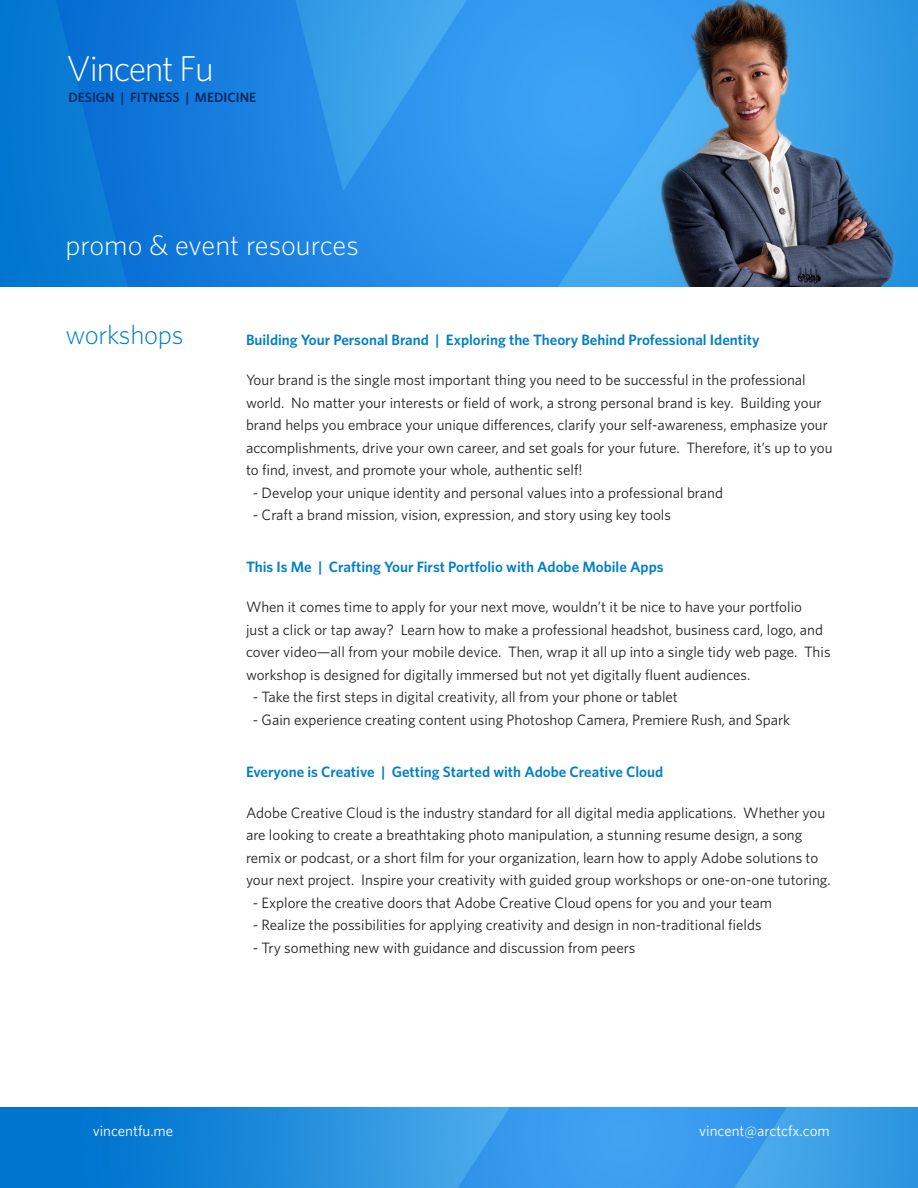
<style>
.page{position:relative;width:918px;height:1188px;background:#fff}
.page>*{position:absolute;margin:0;border:0;box-sizing:border-box;transform-origin:0 0}
.t1{font:300 36px "Whitney";letter-spacing:-.04em;color:#fff}
.t2{font:300 28.5px "Whitney";color:#fff}
.t3{font:300 27px "Whitney";letter-spacing:-.01em;color:#007fc6}
.t4{font:15px/22.5px "Whitney";color:#231f20}
.t5{font:600 15px "Whitney";color:#007fc6}
.t6{font:15px "Whitney";color:#fff}
.t7{font:600 13.5px "Whitney";color:#002861}
</style>
<div class="page">
<img style="left:0;top:0;width:918px;height:286px">
<img style="left:0;top:1108px;width:918px;height:80px">
<p class="t1" style="left:67px;top:48px;width:149px">Vincent Fu</p>
<p class="t7" style="left:68px;top:89px;width:189px">DESIGN | FITNESS | MEDICINE</p>
<p class="t2" style="left:66px;top:228px;width:295px">promo &amp; event resources</p>
<p class="t3" style="left:66px;top:319px;width:120px">workshops</p>
<p class="t5" style="left:246px;top:330px;width:515px">Building Your Personal Brand | Exploring the Theory Behind Professional Identity</p>
<p class="t4" style="left:246px;top:368px;width:588px">Your brand is the single most important thing you need to be successful in the professional world. No matter your interests or field of work, a strong personal brand is key. Building your brand helps you embrace your unique differences, clarify your self-awareness, emphasize your accomplishments, drive your own career, and set goals for your future. Therefore, it’s up to you to find, invest, and promote your whole, authentic self!</p>
<p class="t4" style="left:253px;top:481px;width:472px">- Develop your unique identity and personal values into a professional brand</p>
<p class="t4" style="left:253px;top:503px;width:420px">- Craft a brand mission, vision, expression, and story using key tools</p>
<p class="t5" style="left:246px;top:557px;width:419px">This Is Me | Crafting Your First Portfolio with Adobe Mobile Apps</p>
<p class="t4" style="left:246px;top:595px;width:586px">When it comes time to apply for your next move, wouldn’t it be nice to have your portfolio<br>just a click or tap away? Learn how to make a professional headshot, business card, logo, and cover video—all from your mobile device. Then, wrap it all up into a single tidy web page. This workshop is designed for digitally immersed but not yet digitally fluent audiences.</p>
<p class="t4" style="left:253px;top:685px;width:427px">- Take the first steps in digital creativity, all from your phone or tablet</p>
<p class="t4" style="left:253px;top:708px;width:539px">- Gain experience creating content using Photoshop Camera, Premiere Rush, and Spark</p>
<p class="t5" style="left:246px;top:763px;width:419px">Everyone is Creative | Getting Started with Adobe Creative Cloud</p>
<p class="t4" style="left:246px;top:801px;width:586px">Adobe Creative Cloud is the industry standard for all digital media applications. Whether you are looking to create a breathtaking photo manipulation, a stunning resume design, a song remix or podcast, or a short film for your organization, learn how to apply Adobe solutions to your next project. Inspire your creativity with guided group workshops or one-on-one tutoring.</p>
<p class="t4" style="left:253px;top:891px;width:521px">- Explore the creative doors that Adobe Creative Cloud opens for you and your team</p>
<p class="t4" style="left:253px;top:913px;width:510px">- Realize the possibilities for applying creativity and design in non-traditional fields</p>
<p class="t4" style="left:253px;top:936px;width:384px">- Try something new with guidance and discussion from peers</p>
<p class="t6" style="left:93px;top:1122px;width:82px">vincentfu.me</p>
<p class="t6" style="left:699px;top:1122px;width:132px">vincent@arctcfx.com</p>
</div>
